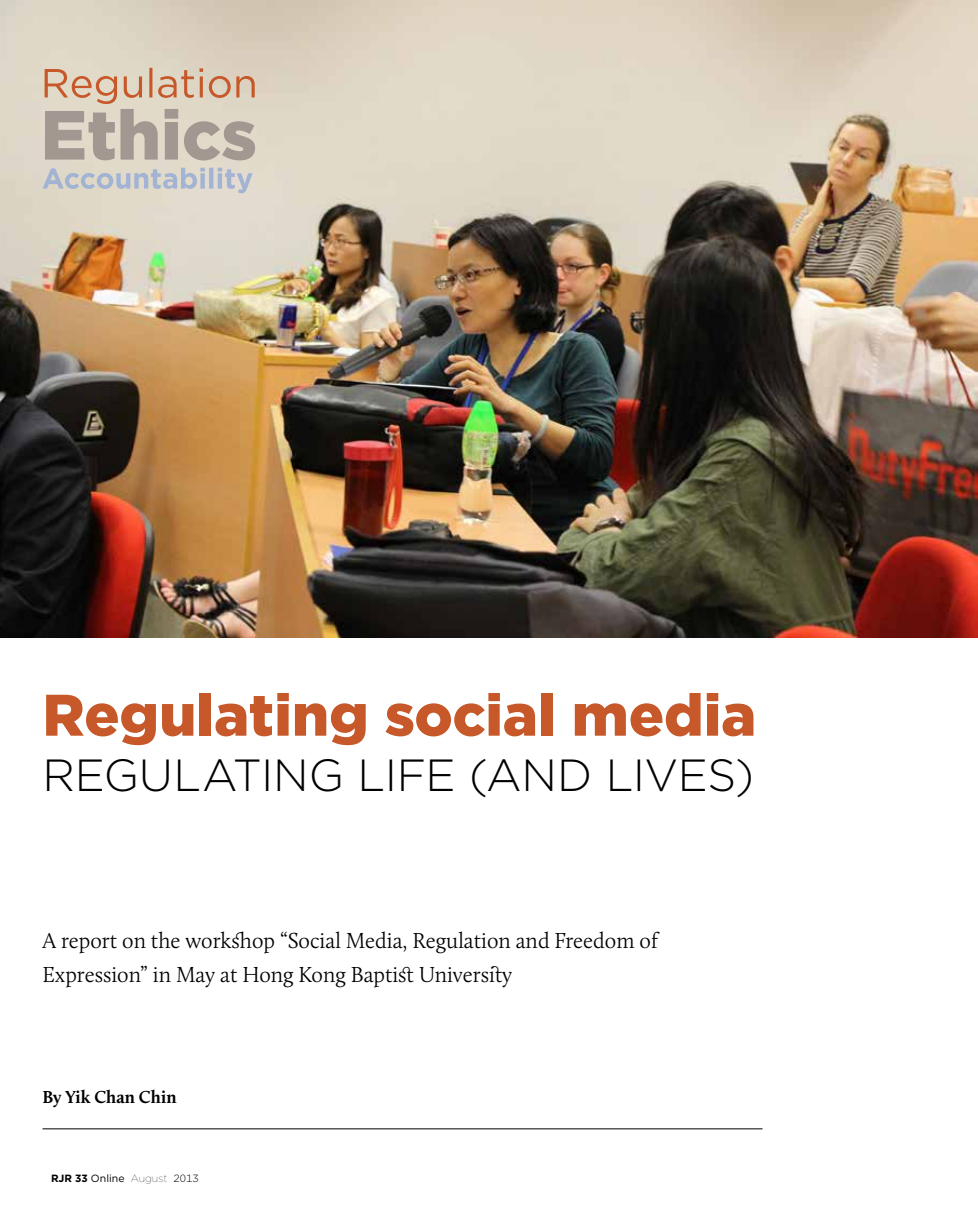
<style>
.page{position:relative;width:978px;height:1212px;background:#fff}
.page>*{position:absolute;margin:0;border:0;box-sizing:border-box;transform-origin:0 0}
.t1{font:900 58.5px "Gotham";color:#c65829}
.t2{font:300 45px "Gotham";letter-spacing:-.01em;color:#000}
.t3{font:300 22.5px/34.5px "Calluna";color:#000}
.t4{font:700 18px "Calluna";color:#000}
.t5{font:10.5px "Gotham";color:#000}
.s1{font-weight:700}
.s2{font-weight:100}
.s3{font-weight:300}
</style>
<div class="page">
<img style="left:0;top:0;width:978px;height:637px">
<hr style="left:43px;top:1128px;width:720px;height:1px;background:#000">
<svg style="left:43px;top:168px;width:210px;height:25px"></svg>
<svg style="left:45px;top:68px;width:210px;height:92px"></svg>
<h1 class="t1" style="left:43px;top:675px;width:715px">Regulating social media</h1>
<h2 class="t2" style="left:43px;top:747px;width:713px">REGULATING LIFE (AND LIVES)</h2>
<p class="t3" style="left:43px;top:923px;width:617px">A report on the workshop “Social Media, Regulation and Freedom of<br>Expression” in May at Hong Kong Baptist University</p>
<p class="t4" style="left:43px;top:1086px;width:136px">By Yik Chan Chin</p>
<p class="t5" style="left:51px;top:1172px;width:149px"><span class="s1">RJR 33</span> Online <span class="s2">August</span> <span class="s3">2013</span></p>
</div>
